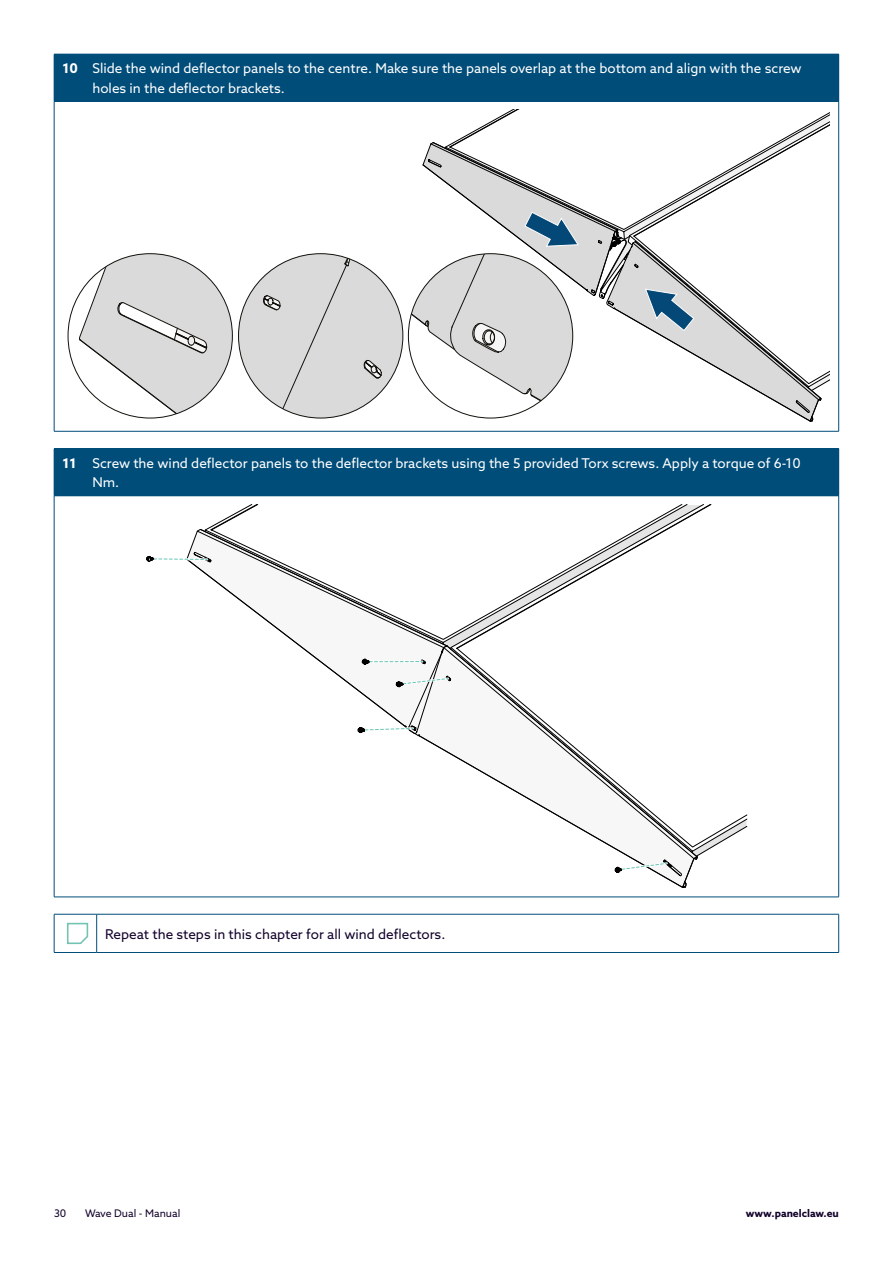
<style>
.page{position:relative;width:893px;height:1263px;background:#fff}
.page>*{position:absolute;margin:0;border:0;box-sizing:border-box;transform-origin:0 0}
.t1{font:13.5px/19.5px "Azo Sans";color:#fff}
.t2{font:13.5px "Azo Sans";color:#13022b}
.t3{font:10.5px "Azo Sans";color:#13022b}
.t4{font:700 10.5px "Azo Sans";color:#13022b}
.s1{font-weight:700}
</style>
<div class="page">
<div style="left:54px;top:54px;width:785px;height:47px;background:#004d7a"></div>
<hr style="left:54px;top:101px;width:785px;height:1px;background:#004d7a">
<hr style="left:54px;top:101px;width:1px;height:330px;background:#004d7a">
<hr style="left:838px;top:101px;width:1px;height:330px;background:#004d7a">
<hr style="left:54px;top:431px;width:785px;height:1px;background:#004d7a">
<svg style="left:239px;top:115px;width:590px;height:307px"></svg>
<svg style="left:79px;top:254px;width:153px;height:164px"></svg>
<div style="left:54px;top:449px;width:785px;height:47px;background:#004d7a"></div>
<hr style="left:54px;top:448px;width:785px;height:1px;background:#004d7a">
<hr style="left:54px;top:496px;width:1px;height:401px;background:#004d7a">
<hr style="left:838px;top:496px;width:1px;height:401px;background:#004d7a">
<hr style="left:54px;top:897px;width:785px;height:1px;background:#004d7a">
<svg style="left:687px;top:504px;width:60px;height:352px"></svg>
<svg style="left:206px;top:504px;width:476px;height:141px"></svg>
<svg style="left:189px;top:529px;width:258px;height:203px"></svg>
<svg style="left:408px;top:645px;width:290px;height:243px"></svg>
<svg style="left:358px;top:676px;width:93px;height:57px"></svg>
<svg style="left:362px;top:659px;width:64px;height:6px"></svg>
<svg style="left:615px;top:859px;width:66px;height:16px"></svg>
<svg style="left:146px;top:552px;width:65px;height:10px"></svg>
<hr style="left:54px;top:914px;width:43px;height:1px;background:#004d7a">
<hr style="left:54px;top:914px;width:1px;height:38px;background:#004d7a">
<hr style="left:97px;top:914px;width:742px;height:1px;background:#004d7a">
<hr style="left:96px;top:914px;width:1px;height:38px;background:#004d7a">
<hr style="left:838px;top:914px;width:1px;height:38px;background:#004d7a">
<hr style="left:54px;top:952px;width:43px;height:1px;background:#004d7a">
<hr style="left:97px;top:952px;width:742px;height:1px;background:#004d7a">
<svg style="left:67px;top:923px;width:21px;height:21px"></svg>
<p class="t1" style="left:92px;top:59px;width:711px;text-indent:-30px"><span class="s1">10</span> Slide the wind deflector panels to the centre. Make sure the panels overlap at the bottom and align with the screw holes in the deflector brackets.</p>
<p class="t1" style="left:92px;top:453px;width:710px;text-indent:-30px"><span class="s1">11</span> Screw the wind deflector panels to the deflector brackets using the 5 provided Torx screws. Apply a torque of 6-10<br>Nm.</p>
<p class="t2" style="left:105px;top:925px;width:342px">Repeat the steps in this chapter for all wind deflectors.</p>
<p class="t3" style="left:54px;top:1207px;width:14px">30</p>
<p class="t3" style="left:85px;top:1207px;width:97px">Wave Dual - Manual</p>
<p class="t4" style="left:746px;top:1206px;width:95px">www.panelclaw.eu</p>
</div>
